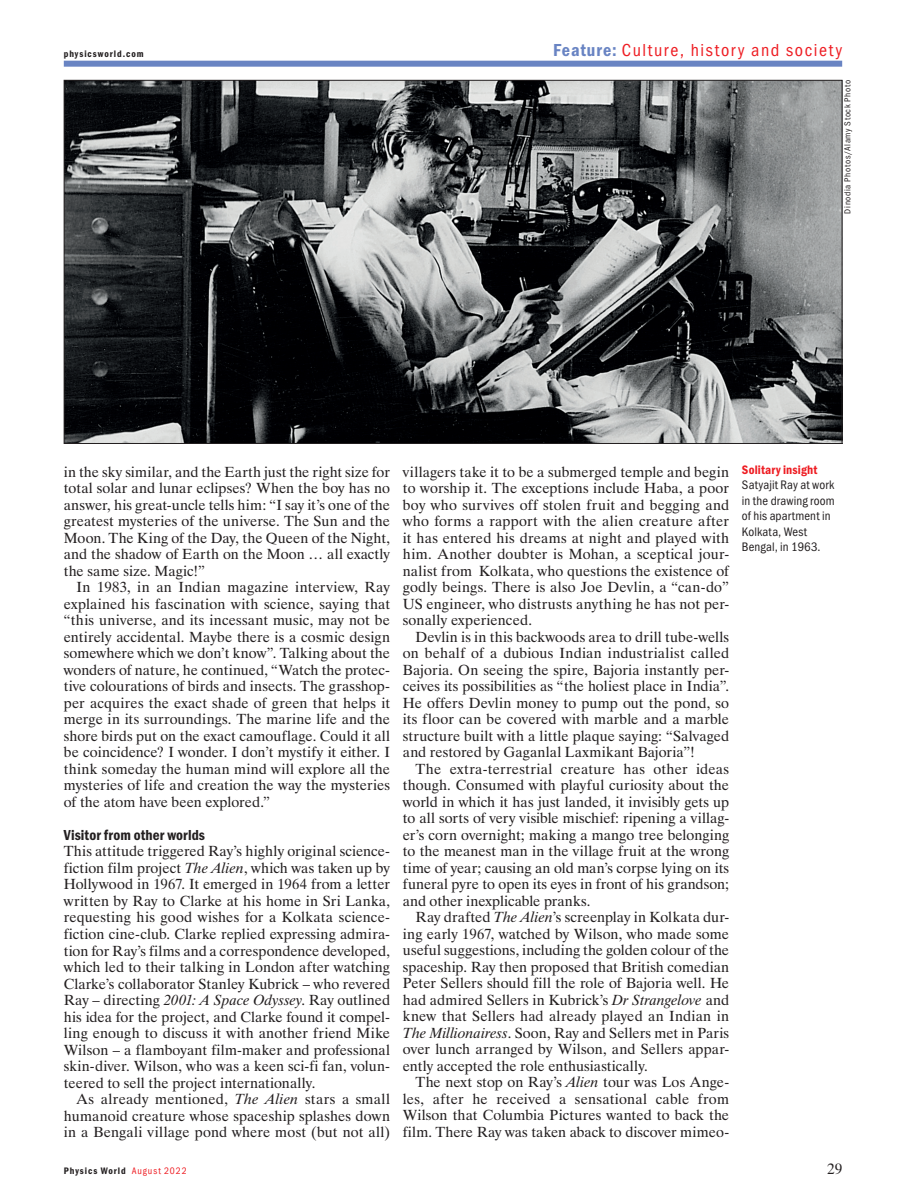
<style>
.page{position:relative;width:906px;height:1200px;background:#fff}
.page>*{position:absolute;margin:0;border:0;box-sizing:border-box;transform-origin:0 0}
.t1{font:18px "Franklin Got Cd Io P";letter-spacing:.09em;color:#ee1d23}
.t2{font:600 15px "Franklin Got Cd Io P";letter-spacing:.005em;color:#231f20}
.t3{font:15px "Dutch 801 BT";color:#231f20}
.t4{font:14.7px/16.5px "Dutch 801 BT";letter-spacing:.005em;color:#231f20;text-align:justify}
.t5{font:12.75px/15.5px "Franklin Got Cd Io P";letter-spacing:.01em;color:#231f20}
.t6{font:600 12.75px "Franklin Got Cd Io P";letter-spacing:.015em;color:#ee1d23}
.t7{font:600 9.75px "Franklin Got Cd Io P";letter-spacing:.1em;color:#231f20}
.t8{font:9px "Franklin Got Cd Io P";letter-spacing:.07em;color:#231f20}
.s1{font-weight:600;color:#6984c3}
.s2{font-style:italic}
.s3{font-weight:400;color:#ee1d23}
</style>
<div class="page">
<div style="left:64px;top:61px;width:778px;height:6px;background:#6984c3"></div>
<img style="left:66px;top:82px;width:774px;height:359px">
<p class="t7" style="left:64px;top:48px;width:81px">physicsworld.com</p>
<p class="t1" style="left:553px;top:40px;width:291px"><span class="s1">Feature:</span> Culture, history and society</p>
<p class="t8" style="left:842px;top:213px;width:135px;rotate:-90deg">Dinodia Photos/Alamy Stock Photo</p>
<p class="t4" style="left:64px;top:463px;width:328px">in the sky similar, and the Earth just the right size for total solar and lunar eclipses? When the boy has no answer, his great-uncle tells him: “I say it’s one of the greatest mysteries of the universe. The Sun and the Moon. The King of the Day, the Queen of the Night, and the shadow of Earth on the Moon … all exactly the same size. Magic!”</p>
<p class="t4" style="left:64px;top:578px;width:328px;text-indent:13px">In 1983, in an Indian magazine interview, Ray explained his fascination with science, saying that “this universe, and its incessant music, may not be entirely accidental. Maybe there is a cosmic design somewhere which we don’t know”. Talking about the wonders of nature, he continued, “Watch the protec&shy;tive colourations of birds and insects. The grasshop&shy;per acquires the exact shade of green that helps it merge in its surroundings. The marine life and the shore birds put on the exact camouflage. Could it all be coincidence? I wonder. I don’t mystify it either. I think someday the human mind will explore all the mysteries of life and creation the way the mysteries of the atom have been explored.”</p>
<p class="t2" style="left:64px;top:826px;width:143px">Visitor from other worlds</p>
<p class="t4" style="left:64px;top:842px;width:328px">This attitude triggered Ray’s highly original science&shy;fiction film project <span class="s2">The Alien</span>, which was taken up by Hollywood in 1967. It emerged in 1964 from a letter written by Ray to Clarke at his home in Sri Lanka, requesting his good wishes for a Kolkata science&shy;fiction cine-club. Clarke replied expressing admira&shy;tion for Ray’s films and a correspondence developed, which led to their talking in London after watching Clarke’s collaborator Stanley Kubrick – who revered Ray – directing <span class="s2">2001: A Space Odyssey</span>. Ray outlined his idea for the project, and Clarke found it compel&shy;ling enough to discuss it with another friend Mike Wilson – a flamboyant film-maker and professional skin-diver. Wilson, who was a keen sci-fi fan, volun&shy;teered to sell the project internationally.</p>
<p class="t4" style="left:64px;top:1090px;width:328px;text-indent:13px">As already mentioned, <span class="s2">The Alien</span> stars a small humanoid creature whose spaceship splashes down in a Bengali village pond where most (but not all)</p>
<p class="t4" style="left:403px;top:463px;width:328px">villagers take it to be a submerged temple and begin to worship it. The exceptions include Haba, a poor boy who survives off stolen fruit and begging and who forms a rapport with the alien creature after it has entered his dreams at night and played with him. Another doubter is Mohan, a sceptical jour&shy;nalist from Kolkata, who questions the existence of godly beings. There is also Joe Devlin, a “can-do” US engineer, who distrusts anything he has not per&shy;sonally experienced.</p>
<p class="t4" style="left:403px;top:628px;width:328px;text-indent:13px">Devlin is in this backwoods area to drill tube-wells on behalf of a dubious Indian industrialist called Bajoria. On seeing the spire, Bajoria instantly per&shy;ceives its possibilities as “the holiest place in India”.<br>He offers Devlin money to pump out the pond, so its floor can be covered with marble and a marble structure built with a little plaque saying: “Salvaged and restored by Gaganlal Laxmikant Bajoria”!</p>
<p class="t4" style="left:403px;top:760px;width:328px;text-indent:13px">The extra-terrestrial creature has other ideas though. Consumed with playful curiosity about the world in which it has just landed, it invisibly gets up to all sorts of very visible mischief: ripening a villag&shy;er’s corn overnight; making a mango tree belonging to the meanest man in the village fruit at the wrong time of year; causing an old man’s corpse lying on its funeral pyre to open its eyes in front of his grandson; and other inexplicable pranks.</p>
<p class="t4" style="left:403px;top:908px;width:328px;text-indent:13px">Ray drafted <span class="s2">The Alien</span>’s screenplay in Kolkata dur&shy;ing early 1967, watched by Wilson, who made some useful suggestions, including the golden colour of the spaceship. Ray then proposed that British comedian Peter Sellers should fill the role of Bajoria well. He had admired Sellers in Kubrick’s <span class="s2">Dr Strangelove</span> and knew that Sellers had already played an Indian in <span class="s2">The Millionairess</span>. Soon, Ray and Sellers met in Paris over lunch arranged by Wilson, and Sellers appar&shy;ently accepted the role enthusiastically.</p>
<p class="t4" style="left:403px;top:1073px;width:328px;text-indent:13px">The next stop on Ray’s <span class="s2">Alien</span> tour was Los Ange&shy;les, after he received a sensational cable from Wilson that Columbia Pictures wanted to back the film. There Ray was taken aback to discover mimeo-</p>
<p class="t6" style="left:742px;top:462px;width:77px">Solitary insight</p>
<p class="t5" style="left:742px;top:477px;width:94px">Satyajit Ray at work in the drawing room of his apartment in<br>Kolkata, West<br>Bengal, in 1963.</p>
<p class="t7" style="left:64px;top:1165px;width:124px">Physics World <span class="s3">August 2022</span></p>
<p class="t3" style="left:827px;top:1159px;width:17px">29</p>
</div>
